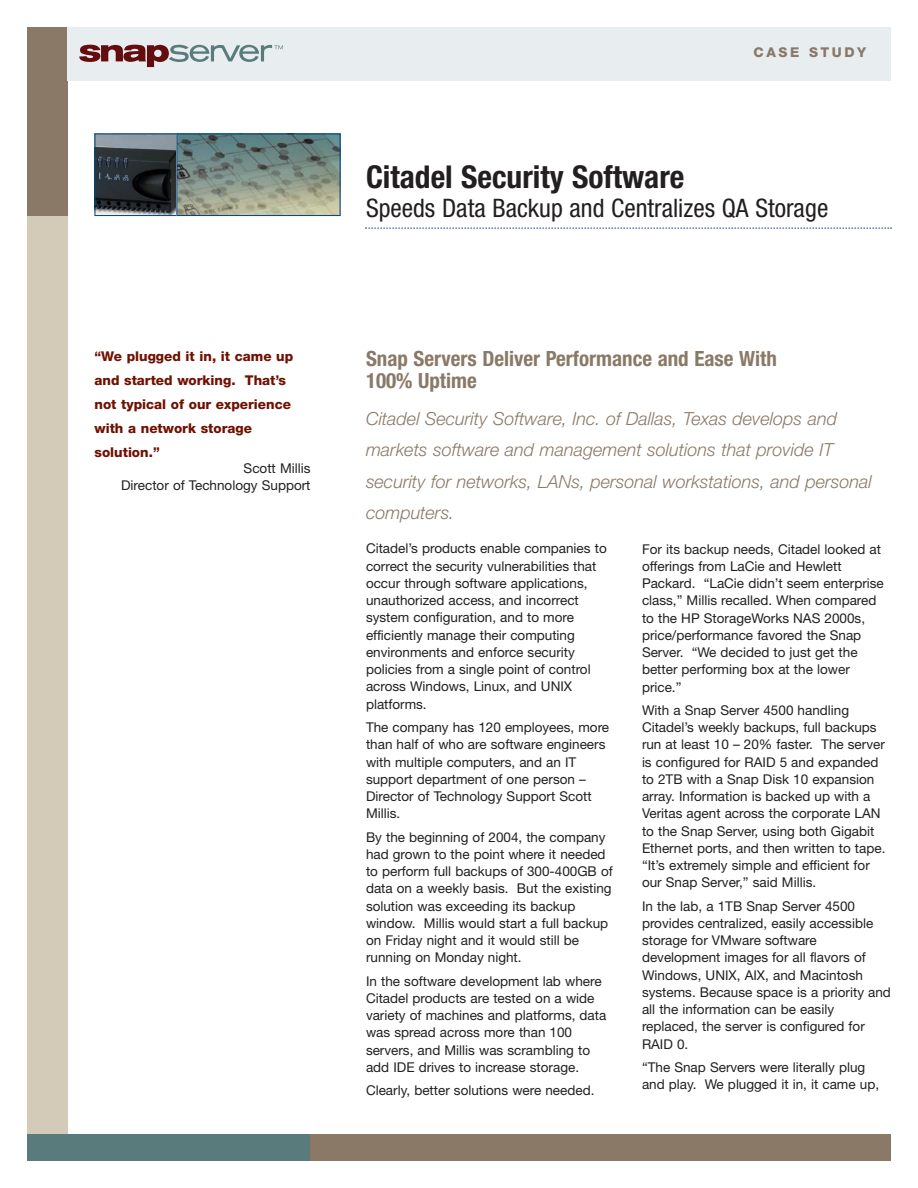
<style>
.page{position:relative;width:918px;height:1188px;background:#fff}
.page>*{position:absolute;margin:0;border:0;box-sizing:border-box;transform-origin:0 0}
.t1{font:700 condensed 31.5px "Helvetica Neue";color:#231f20}
.t2{font:condensed 25.5px "Helvetica Neue";color:#231f20}
.t3{font:700 condensed 21px/22.5px "Helvetica Neue";color:#8a7967}
.t4{font:italic 300 18px/31.5px "Helvetica Neue";color:#8a7967}
.t5{font:13.5px/17.2px "Helvetica Neue";color:#231f20}
.t6{font:800 13.5px/24px "Helvetica Neue";color:#6f1100}
.t7{font:800 13.5px "Helvetica Neue";letter-spacing:.19em;color:#8a7967}
</style>
<div class="page">
<div style="left:27px;top:27px;width:41px;height:189px;background:#8a7967"></div>
<div style="left:27px;top:216px;width:41px;height:918px;background:#d3cab7"></div>
<div style="left:27px;top:1134px;width:283px;height:27px;background:#597b7b"></div>
<div style="left:310px;top:1134px;width:581px;height:27px;background:#8a7967"></div>
<div style="left:68px;top:27px;width:823px;height:54px;background:#e8edf0"></div>
<svg style="left:79px;top:45px;width:204px;height:22px"></svg>
<svg style="left:365px;top:227px;width:527px;height:2px"></svg>
<img style="left:96px;top:135px;width:79px;height:79px">
<div style="left:94px;top:133px;width:83px;height:83px;border:1px solid #00467f"></div>
<svg style="left:178px;top:136px;width:161px;height:78px;background:#819084"></svg>
<div style="left:176px;top:134px;width:165px;height:82px;border:1px solid #00467f"></div>
<p class="t6" style="left:94px;top:345px;width:200px">“We plugged it in, it came up and started working. That’s not typical of our experience with a network storage solution.”</p>
<p class="t5" style="left:121px;top:461px;width:191px;line-height:16.5px;text-align:right">Scott Millis<br>Director of Technology Support</p>
<p class="t7" style="left:754px;top:48px;width:114px">CASE STUDY</p>
<h1 class="t1" style="left:366px;top:166px;width:320px">Citadel Security Software</h1>
<h2 class="t2" style="left:366px;top:198px;width:464px">Speeds Data Backup and Centralizes QA Storage</h2>
<h3 class="t3" style="left:366px;top:349px;width:412px">Snap Servers Deliver Performance and Ease With<br>100% Uptime</h3>
<h3 class="t4" style="left:366px;top:404px;width:507px">Citadel Security Software, Inc. of Dallas, Texas develops and markets software and management solutions that provide IT security for networks, LANs, personal workstations, and personal computers.</h3>
<p class="t5" style="left:366px;top:541px;width:242px">Citadel’s products enable companies to correct the security vulnerabilities that occur through software applications, unauthorized access, and incorrect system configuration, and to more efficiently manage their computing environments and enforce security policies from a single point of control across Windows, Linux, and UNIX platforms.</p>
<p class="t5" style="left:366px;top:720px;width:245px">The company has 120 employees, more than half of who are software engineers with multiple computers, and an IT support department of one person –<br>Director of Technology Support Scott<br>Millis.</p>
<p class="t5" style="left:366px;top:829px;width:248px">By the beginning of 2004, the company had grown to the point where it needed to perform full backups of 300-400GB of data on a weekly basis. But the existing solution was exceeding its backup window. Millis would start a full backup on Friday night and it would still be running on Monday night.</p>
<p class="t5" style="left:366px;top:974px;width:242px">In the software development lab where Citadel products are tested on a wide variety of machines and platforms, data was spread across more than 100 servers, and Millis was scrambling to add IDE drives to increase storage.</p>
<p class="t5" style="left:366px;top:1083px;width:230px">Clearly, better solutions were needed.</p>
<p class="t5" style="left:642px;top:541px;width:243px">For its backup needs, Citadel looked at offerings from LaCie and Hewlett Packard. “LaCie didn’t seem enterprise class,” Millis recalled. When compared to the HP StorageWorks NAS 2000s, price/performance favored the Snap Server. “We decided to just get the better performing box at the lower price.”</p>
<p class="t5" style="left:642px;top:703px;width:245px">With a Snap Server 4500 handling Citadel’s weekly backups, full backups run at least 10 – 20% faster. The server is configured for RAID 5 and expanded to 2TB with a Snap Disk 10 expansion array. Information is backed up with a Veritas agent across the corporate LAN to the Snap Server, using both Gigabit Ethernet ports, and then written to tape. “It’s extremely simple and efficient for our Snap Server,” said Millis.</p>
<p class="t5" style="left:642px;top:898px;width:250px">In the lab, a 1TB Snap Server 4500 provides centralized, easily accessible storage for VMware software development images for all flavors of<br>Windows, UNIX, AIX, and Macintosh systems. Because space is a priority and all the information can be easily replaced, the server is configured for<br>RAID 0.</p>
<p class="t5" style="left:642px;top:1060px;width:239px">“The Snap Servers were literally plug and play. We plugged it in, it came up,</p>
</div>
